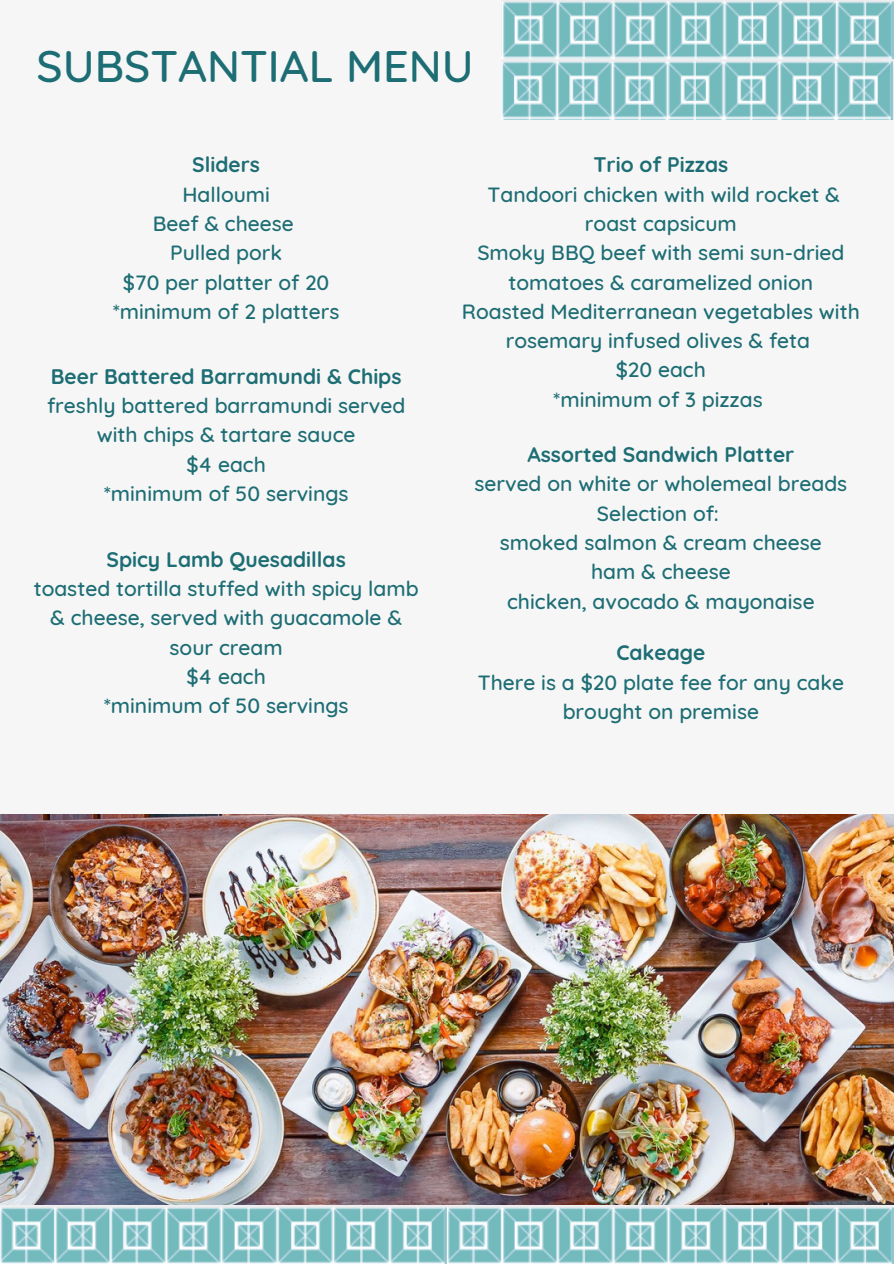
<style>
.page{position:relative;width:894px;height:1264px;background:#fff}
.page>*{position:absolute;margin:0;border:0;box-sizing:border-box;transform-origin:0 0}
.t1{font:500 45px "Quicksand";color:#1d6d74}
.t2{font:500 21px/29.2px "Quicksand";color:#1d6d74;text-align:center}
.t3{font:700 21px "Quicksand";color:#1d6d74}
</style>
<div class="page">
<div style="left:0;top:0;width:893px;height:1263px;background:#f6f6f6"></div>
<img style="left:501px;top:1px;width:392px;height:118px">
<img style="left:0;top:815px;width:893px;height:448px">
<p class="t1" style="left:37px;top:37px;width:438px">SUBSTANTIAL MENU</p>
<p class="t3" style="left:192px;top:151px;width:69px">Sliders</p>
<p class="t2" style="left:182px;top:179px;width:89px">Halloumi</p>
<p class="t2" style="left:153px;top:208px;width:143px">Beef &amp; cheese</p>
<p class="t2" style="left:170px;top:238px;width:114px">Pulled pork</p>
<p class="t2" style="left:123px;top:267px;width:208px">$70 per platter of 20</p>
<p class="t2" style="left:113px;top:296px;width:228px">*minimum of 2 platters</p>
<p class="t3" style="left:51px;top:363px;width:352px">Beer Battered Barramundi &amp; Chips</p>
<p class="t2" style="left:47px;top:390px;width:359px">freshly battered barramundi served with chips &amp; tartare sauce</p>
<p class="t2" style="left:186px;top:449px;width:81px">$4 each</p>
<p class="t2" style="left:104px;top:478px;width:246px">*minimum of 50 servings</p>
<p class="t3" style="left:106px;top:545px;width:241px">Spicy Lamb Quesadillas</p>
<p class="t2" style="left:34px;top:573px;width:386px">toasted tortilla stuffed with spicy lamb &amp; cheese, served with guacamole &amp; sour cream</p>
<p class="t2" style="left:186px;top:661px;width:81px">$4 each</p>
<p class="t2" style="left:104px;top:690px;width:246px">*minimum of 50 servings</p>
<p class="t3" style="left:593px;top:151px;width:136px">Trio of Pizzas</p>
<p class="t2" style="left:487px;top:179px;width:354px">Tandoori chicken with wild rocket &amp; roast capsicum</p>
<p class="t2" style="left:477px;top:238px;width:368px">Smoky BBQ beef with semi sun-dried tomatoes &amp; caramelized onion</p>
<p class="t2" style="left:462px;top:296px;width:399px">Roasted Mediterranean vegetables with rosemary infused olives &amp; feta</p>
<p class="t2" style="left:615px;top:355px;width:92px">$20 each</p>
<p class="t2" style="left:553px;top:384px;width:211px">*minimum of 3 pizzas</p>
<p class="t3" style="left:527px;top:441px;width:268px">Assorted Sandwich Platter</p>
<p class="t2" style="left:474px;top:469px;width:374px">served on white or wholemeal breads</p>
<p class="t2" style="left:596px;top:498px;width:123px">Selection of:</p>
<p class="t2" style="left:499px;top:527px;width:323px">smoked salmon &amp; cream cheese</p>
<p class="t2" style="left:591px;top:557px;width:141px">ham &amp; cheese</p>
<p class="t2" style="left:507px;top:586px;width:309px">chicken, avocado &amp; mayonaise</p>
<p class="t3" style="left:616px;top:639px;width:90px">Cakeage</p>
<p class="t2" style="left:477px;top:667px;width:368px">There is a $20 plate fee for any cake brought on premise</p>
</div>
